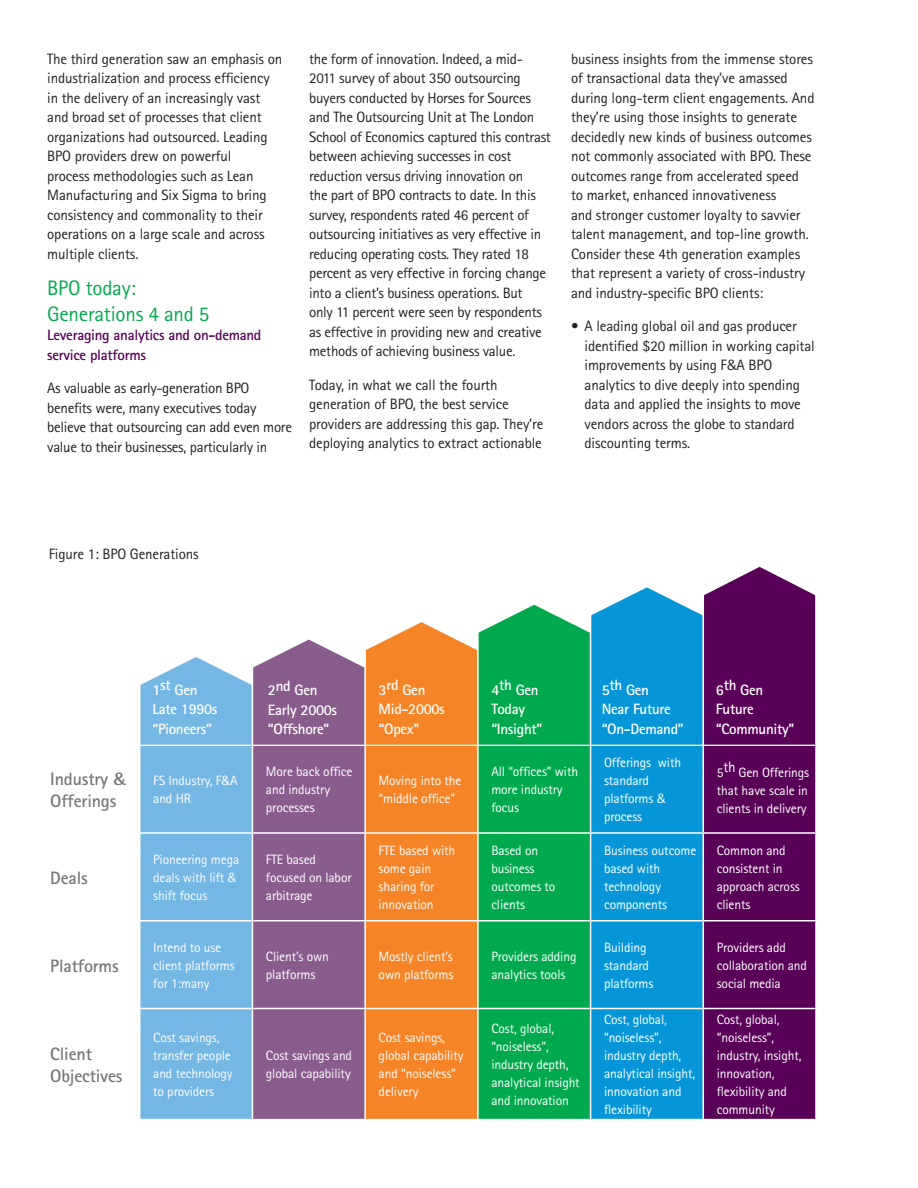
<style>
.page{position:relative;width:918px;height:1188px;background:#fff}
.page>*{position:absolute;margin:0;border:0;box-sizing:border-box;transform-origin:0 0}
.subtitle{font:21px/25.5px "Agfa Rotis Sans Serif";letter-spacing:-.01em;color:#00a94e}
.chart_header{font:700 18px/22.5px "Agfa Rotis Sans Serif";letter-spacing:-.01em;color:#76787b}
.body{font:15px/19.5px "Agfa Rotis Sans Serif";letter-spacing:-.01em;color:#231f20}
.bullets{font:15px/19.5px "Agfa Rotis Sans Serif";letter-spacing:-.01em;color:#231f20}
.chart_text{font:700 15px/19.5px "Agfa Rotis Sans Serif";letter-spacing:-.02em;color:#fff}
.subsubtitle{font:700 15px/19.5px "Agfa Rotis Sans Serif";letter-spacing:-.02em;color:#590157}
.chart_small_text{font:13.5px/18px "Agfa Rotis Sans Serif";letter-spacing:-.01em;color:#fff}
</style>
<div class="page">
<svg style="left:140px;top:567px;width:676px;height:553px;background:#758992"></svg>
<p class="body" style="left:47px;top:49px;width:237px">The third generation saw an emphasis on industrialization and process efficiency in the delivery of an increasingly vast and broad set of processes that client organizations had outsourced. Leading BPO providers drew on powerful<br>process methodologies such as Lean Manufacturing and Six Sigma to bring consistency and commonality to their operations on a large scale and across multiple clients.</p>
<p class="subtitle" style="left:47px;top:275px;width:164px">BPO today:<br>Generations 4 and 5</p>
<p class="subsubtitle" style="left:47px;top:325px;width:216px">Leveraging analytics and on-demand service platforms</p>
<p class="body" style="left:47px;top:378px;width:246px">As valuable as early-generation BPO benefits were, many executives today believe that outsourcing can add even more value to their businesses, particularly in</p>
<p class="body" style="left:309px;top:49px;width:243px">the form of innovation. Indeed, a mid-2011 survey of about 350 outsourcing buyers conducted by Horses for Sources and The Outsourcing Unit at The London School of Economics captured this contrast between achieving successes in cost reduction versus driving innovation on<br>the part of BPO contracts to date. In this survey, respondents rated 46 percent of outsourcing initiatives as very effective in reducing operating costs. They rated 18 percent as very effective in forcing change into a client’s business operations. But<br>only 11 percent were seen by respondents as effective in providing new and creative methods of achieving business value.</p>
<p class="body" style="left:309px;top:375px;width:236px">Today, in what we call the fourth generation of BPO, the best service providers are addressing this gap. They’re deploying analytics to extract actionable</p>
<p class="body" style="left:571px;top:49px;width:245px">business insights from the immense stores of transactional data they’ve amassed during long-term client engagements. And they’re using those insights to generate decidedly new kinds of business outcomes not commonly associated with BPO. These outcomes range from accelerated speed to market, enhanced innovativeness<br>and stronger customer loyalty to savvier talent management, and top-line growth.<br>Consider these 4th generation examples that represent a variety of cross-industry and industry-specific BPO clients:</p>
<p class="bullets" style="left:585px;top:317px;width:232px;text-indent:-14px">• A leading global oil and gas producer identified $20 million in working capital improvements by using F&amp;A BPO analytics to dive deeply into spending data and applied the insights to move vendors across the globe to standard discounting terms.</p>
<p class="body" style="left:49px;top:544px;width:151px">Figure 1: BPO Generations</p>
<p class="chart_text" style="left:152px;top:680px;width:67px">1st Gen<br>Late 1990s “Pioneers”</p>
<p class="chart_text" style="left:379px;top:680px;width:68px">3rd Gen<br>Mid-2000s “Opex”</p>
<p class="chart_text" style="left:602px;top:680px;width:84px">5th Gen<br>Near Future “On-Demand”</p>
<p class="chart_text" style="left:268px;top:680px;width:71px">2nd Gen<br>Early 2000s “Offshore”</p>
<p class="chart_text" style="left:491px;top:680px;width:52px">4th Gen<br>Today “Insight”</p>
<p class="chart_text" style="left:716px;top:680px;width:80px">6th Gen<br>Future “Community”</p>
<p class="chart_header" style="left:50px;top:767px;width:77px">Industry &amp;<br>Offerings</p>
<p class="chart_small_text" style="left:153px;top:772px;width:86px">FS Industry, F&amp;A</p>
<p class="chart_small_text" style="left:153px;top:790px;width:39px">and HR</p>
<p class="chart_small_text" style="left:266px;top:763px;width:88px">More back office and industry processes</p>
<p class="chart_small_text" style="left:379px;top:772px;width:84px">Moving into the “middle office”</p>
<p class="chart_small_text" style="left:491px;top:763px;width:88px">All “offices” with more industry focus</p>
<p class="chart_small_text" style="left:604px;top:754px;width:79px">Offerings with standard platforms &amp; process</p>
<p class="chart_small_text" style="left:717px;top:763px;width:94px;text-align:justify">5<sup>th</sup> Gen Offerings that have scale in clients in delivery</p>
<p class="chart_header" style="left:50px;top:866px;width:39px">Deals</p>
<p class="chart_header" style="left:50px;top:954px;width:70px">Platforms</p>
<p class="chart_header" style="left:50px;top:1042px;width:74px">Client<br>Objectives</p>
<p class="chart_small_text" style="left:153px;top:850px;width:88px">Pioneering mega deals with lift &amp; shift focus</p>
<p class="chart_small_text" style="left:266px;top:850px;width:87px">FTE based focused on labor arbitrage</p>
<p class="chart_small_text" style="left:379px;top:841px;width:78px">FTE based with some gain sharing for innovation</p>
<p class="chart_small_text" style="left:491px;top:841px;width:66px">Based on business outcomes to clients</p>
<p class="chart_small_text" style="left:604px;top:841px;width:94px">Business outcome based with technology components</p>
<p class="chart_small_text" style="left:717px;top:841px;width:85px">Common and consistent in approach across clients</p>
<p class="chart_small_text" style="left:153px;top:938px;width:83px">Intend to use client platforms for 1:many</p>
<p class="chart_small_text" style="left:266px;top:947px;width:64px">Client’s own platforms</p>
<p class="chart_small_text" style="left:379px;top:947px;width:76px">Mostly client’s own platforms</p>
<p class="chart_small_text" style="left:491px;top:947px;width:87px">Providers adding analytics tools</p>
<p class="chart_small_text" style="left:604px;top:938px;width:51px">Building standard platforms</p>
<p class="chart_small_text" style="left:717px;top:938px;width:92px">Providers add collaboration and social media</p>
<p class="chart_small_text" style="left:153px;top:1029px;width:81px">Cost savings, transfer people and technology to providers</p>
<p class="chart_small_text" style="left:266px;top:1047px;width:88px">Cost savings and global capability</p>
<p class="chart_small_text" style="left:379px;top:1029px;width:86px">Cost savings, global capability and “noiseless” delivery</p>
<p class="chart_small_text" style="left:491px;top:1020px;width:90px">Cost, global, “noiseless”, industry depth, analytical insight and innovation</p>
<p class="chart_small_text" style="left:604px;top:1011px;width:93px">Cost, global, “noiseless”, industry depth, analytical insight, innovation and flexibility</p>
<p class="chart_small_text" style="left:717px;top:1011px;width:86px">Cost, global, “noiseless”, industry, insight, innovation, flexibility and community</p>
</div>
